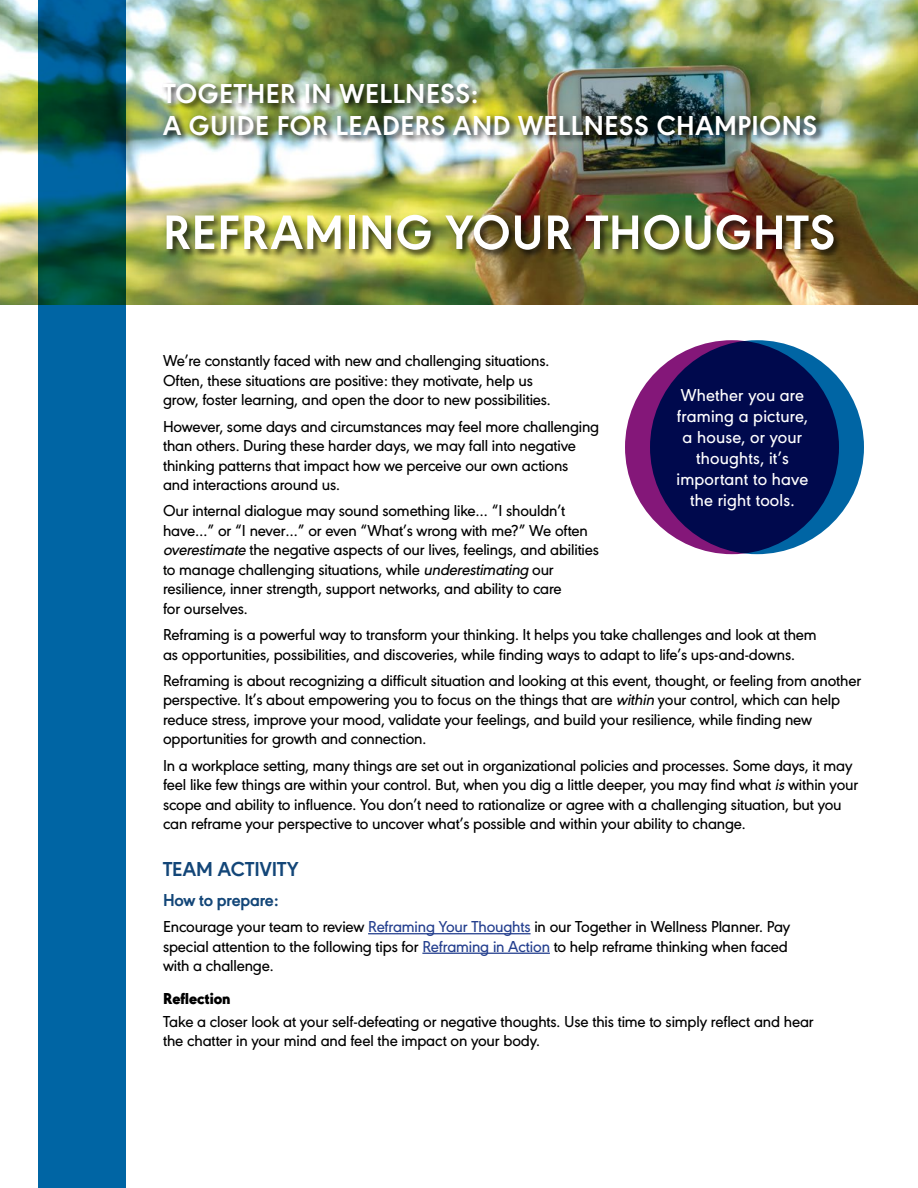
<style>
.page{position:relative;width:918px;height:1188px;background:#fff}
.page>*{position:absolute;margin:0;border:0;box-sizing:border-box;transform-origin:0 0}
.t1{font:700 50.25px "URW Geometric";letter-spacing:.02em;color:#fff}
.t2{font:700 28.5px/31.5px "URW Geometric";letter-spacing:.02em;color:#fff}
.t3{font:700 21px "URW Geometric";color:#134678}
.t4{font:500 18px/21px "URW Geometric";letter-spacing:.01em;color:#fff;text-align:center}
.t5{font:700 18px "URW Geometric";letter-spacing:-.01em;color:#134678}
.t6{font:500 16.5px/19.5px "URW Geometric";letter-spacing:-.01em;color:#000}
.t7{font:900 16.5px "URW Geometric";color:#000}
.s1{font-style:italic}
.s2{color:#25408f}
</style>
<div class="page">
<img style="left:0;top:0;width:918px;height:305px">
<hr style="left:368px;top:933px;width:163px;height:1px;background:#25408f">
<hr style="left:422px;top:953px;width:128px;height:1px;background:#25408f">
<div style="left:162px;top:82px;width:664px;height:62px;background:#000;opacity:.85"></div>
<svg style="left:38px;top:0;width:87px;height:1188px;background:#005f92"></svg>
<div style="left:650px;top:340px;width:214px;height:214px;background:#0065a4;border-radius:50%"></div>
<svg style="left:625px;top:340px;width:214px;height:214px;background:#140b54"></svg>
<div style="left:165px;top:213px;width:678px;height:46px;background:#000;opacity:.7"></div>
<h2 class="t2" style="left:163px;top:76px;width:656px">TOGETHER IN WELLNESS:<br>A GUIDE FOR LEADERS AND WELLNESS CHAMPIONS</h2>
<h1 class="t1" style="left:163px;top:194px;width:674px">REFRAMING YOUR THOUGHTS</h1>
<p class="t6" style="left:163px;top:350px;width:389px">We’re constantly faced with new and challenging situations.<br>Often, these situations are positive: they motivate, help us grow, foster learning, and open the door to new possibilities.</p>
<p class="t6" style="left:163px;top:415px;width:438px">However, some days and circumstances may feel more challenging than others. During these harder days, we may fall into negative thinking patterns that impact how we perceive our own actions<br>and interactions around us.</p>
<p class="t6" style="left:163px;top:500px;width:437px">Our internal dialogue may sound something like… “I shouldn’t have…” or “I never…” or even “What’s wrong with me?” We often <span class="s1">overestimate</span> the negative aspects of our lives, feelings, and abilities to manage challenging situations, while <span class="s1">underestimating</span> our resilience, inner strength, support networks, and ability to care<br>for ourselves.</p>
<p class="t6" style="left:163px;top:624px;width:655px">Reframing is a powerful way to transform your thinking. It helps you take challenges and look at them as opportunities, possibilities, and discoveries, while finding ways to adapt to life’s ups-and-downs.</p>
<p class="t6" style="left:163px;top:669px;width:700px">Reframing is about recognizing a difficult situation and looking at this event, thought, or feeling from another perspective. It’s about empowering you to focus on the things that are <span class="s1">within</span> your control, which can help reduce stress, improve your mood, validate your feelings, and build your resilience, while finding new opportunities for growth and connection.</p>
<p class="t6" style="left:163px;top:754px;width:697px">In a workplace setting, many things are set out in organizational policies and processes. Some days, it may feel like few things are within your control. But, when you dig a little deeper, you may find what <span class="s1">is</span>within your scope and ability to influence. You don’t need to rationalize or agree with a challenging situation, but you can reframe your perspective to uncover what’s possible and within your ability to change.</p>
<p class="t3" style="left:163px;top:853px;width:137px">TEAM ACTIVITY</p>
<p class="t5" style="left:163px;top:886px;width:117px">How to prepare:</p>
<p class="t6" style="left:163px;top:916px;width:629px">Encourage your team to review <span class="s2">Reframing Your Thoughts</span> in our Together in Wellness Planner. Pay special attention to the following tips for <span class="s2">Reframing in Action</span> to help reframe thinking when faced with a challenge.</p>
<p class="t7" style="left:163px;top:986px;width:69px">Reflection</p>
<p class="t6" style="left:163px;top:1010px;width:652px">Take a closer look at your self-defeating or negative thoughts. Use this time to simply reflect and hear the chatter in your mind and feel the impact on your body.</p>
<p class="t4" style="left:677px;top:383px;width:133px">Whether you are framing a picture, a house, or your thoughts, it’s important to have the right tools.</p>
</div>
